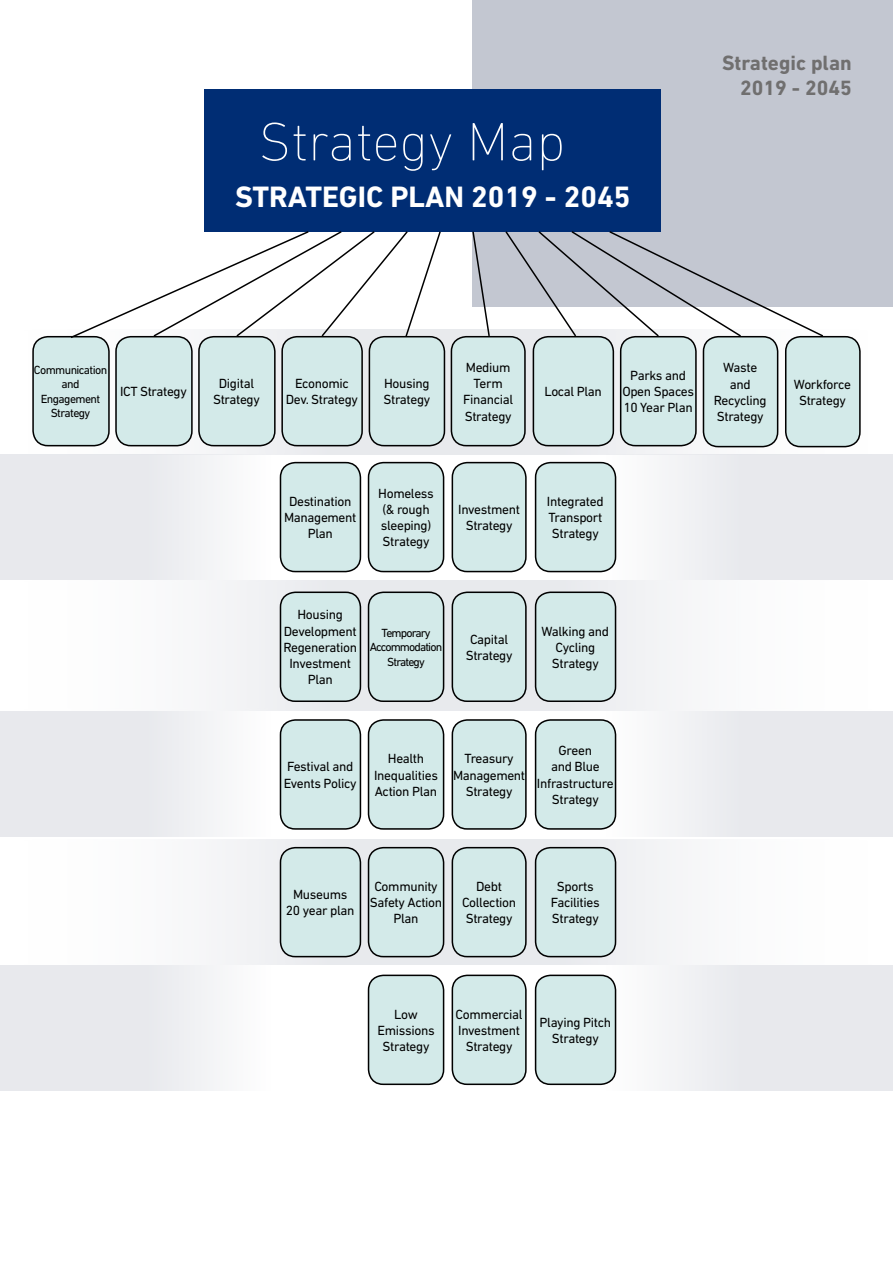
<style>
.page{position:relative;width:893px;height:1263px;background:#fff}
.page>*{position:absolute;margin:0;border:0;box-sizing:border-box;transform-origin:0 0}
.t1{font:200 54.9px "DIN Next LT Pro";color:#fff}
.t2{font:700 30px "DIN Next LT Pro";color:#fff}
.t3{font:700 21px/25.2px "DIN Next LT Pro";color:#706f6f;text-align:right}
.t4{font:13.5px/16.2px "DIN Next LT Pro";letter-spacing:-.025em;color:#000;text-align:center}
.t5{font:12px/14.4px "DIN Next LT Pro";letter-spacing:-.06em;color:#000;text-align:center}
</style>
<div class="page">
<svg style="left:0;top:329px;width:893px;height:126px"></svg>
<div style="left:0;top:580px;width:893px;height:131px;background:linear-gradient(to right,#f2f3f4,#f1f2f4)"></div>
<div style="left:216px;top:839px;width:462px;height:126px;background:#f0f1f3"></div>
<div style="left:0;top:455px;width:278px;height:125px;background:linear-gradient(to right,#e2e3e8,#f9f9fa)"></div>
<div style="left:0;top:711px;width:278px;height:125px;background:linear-gradient(to right,#e2e3e8,#f9f9fa)"></div>
<div style="left:0;top:965px;width:278px;height:126px;background:linear-gradient(to right,#e2e3e8,#f9f9fa)"></div>
<div style="left:589px;top:455px;width:304px;height:125px;background:linear-gradient(to right,#f6f7f7,#e4e5ea)"></div>
<div style="left:589px;top:711px;width:304px;height:125px;background:linear-gradient(to right,#f9f9fa,#e3e4e9)"></div>
<div style="left:589px;top:965px;width:304px;height:126px;background:linear-gradient(to right,#f8f8f9,#e3e4e9)"></div>
<div style="left:282px;top:337px;width:80px;height:109px;background:#d3eae9;border-radius:15px"></div>
<div style="left:281px;top:336px;width:82px;height:110px;border:2px solid #000;border-radius:15px"></div>
<div style="left:280px;top:463px;width:80px;height:108px;background:#d3eae9;border-radius:15px"></div>
<div style="left:280px;top:462px;width:81px;height:110px;border:2px solid #000;border-radius:15px"></div>
<div style="left:280px;top:592px;width:80px;height:109px;background:#d3eae9;border-radius:15px"></div>
<div style="left:280px;top:591px;width:81px;height:111px;border:2px solid #000;border-radius:15px"></div>
<div style="left:280px;top:720px;width:80px;height:109px;background:#d3eae9;border-radius:15px"></div>
<div style="left:280px;top:719px;width:81px;height:111px;border:2px solid #000;border-radius:15px"></div>
<div style="left:280px;top:848px;width:80px;height:109px;background:#d3eae9;border-radius:15px"></div>
<div style="left:280px;top:847px;width:81px;height:110px;border:2px solid #000;border-radius:15px"></div>
<div style="left:703px;top:337px;width:75px;height:110px;background:#d3eae9;border-radius:15px"></div>
<div style="left:703px;top:336px;width:75px;height:111px;border:2px solid #000;border-radius:15px"></div>
<div style="left:786px;top:337px;width:74px;height:110px;background:#d3eae9;border-radius:15px"></div>
<div style="left:785px;top:336px;width:76px;height:111px;border:2px solid #000;border-radius:15px"></div>
<div style="left:199px;top:337px;width:76px;height:109px;background:#d3eae9;border-radius:15px"></div>
<div style="left:198px;top:336px;width:78px;height:110px;border:2px solid #000;border-radius:15px"></div>
<div style="left:533px;top:337px;width:80px;height:109px;background:#d3eae9;border-radius:15px"></div>
<div style="left:533px;top:336px;width:81px;height:110px;border:2px solid #000;border-radius:15px"></div>
<div style="left:536px;top:463px;width:79px;height:108px;background:#d3eae9;border-radius:15px"></div>
<div style="left:535px;top:462px;width:81px;height:110px;border:2px solid #000;border-radius:15px"></div>
<div style="left:536px;top:592px;width:79px;height:109px;background:#d3eae9;border-radius:15px"></div>
<div style="left:535px;top:591px;width:81px;height:111px;border:2px solid #000;border-radius:15px"></div>
<div style="left:536px;top:720px;width:79px;height:109px;background:#d3eae9;border-radius:15px"></div>
<div style="left:535px;top:719px;width:81px;height:111px;border:2px solid #000;border-radius:15px"></div>
<div style="left:536px;top:848px;width:79px;height:109px;background:#d3eae9;border-radius:15px"></div>
<div style="left:535px;top:847px;width:81px;height:110px;border:2px solid #000;border-radius:15px"></div>
<div style="left:536px;top:975px;width:79px;height:109px;background:#d3eae9;border-radius:15px"></div>
<div style="left:535px;top:974px;width:81px;height:111px;border:2px solid #000;border-radius:15px"></div>
<div style="left:33px;top:337px;width:76px;height:109px;background:#d3eae9;border-radius:15px"></div>
<div style="left:32px;top:336px;width:78px;height:110px;border:2px solid #000;border-radius:15px"></div>
<div style="left:369px;top:337px;width:75px;height:109px;background:#d3eae9;border-radius:15px"></div>
<div style="left:369px;top:336px;width:76px;height:110px;border:2px solid #000;border-radius:15px"></div>
<div style="left:369px;top:463px;width:75px;height:108px;background:#d3eae9;border-radius:15px"></div>
<div style="left:368px;top:462px;width:76px;height:110px;border:2px solid #000;border-radius:15px"></div>
<div style="left:369px;top:592px;width:75px;height:109px;background:#d3eae9;border-radius:15px"></div>
<div style="left:368px;top:591px;width:76px;height:111px;border:2px solid #000;border-radius:15px"></div>
<div style="left:369px;top:720px;width:75px;height:109px;background:#d3eae9;border-radius:15px"></div>
<div style="left:368px;top:719px;width:76px;height:111px;border:2px solid #000;border-radius:15px"></div>
<div style="left:369px;top:848px;width:75px;height:109px;background:#d3eae9;border-radius:15px"></div>
<div style="left:368px;top:847px;width:76px;height:110px;border:2px solid #000;border-radius:15px"></div>
<div style="left:369px;top:975px;width:75px;height:109px;background:#d3eae9;border-radius:15px"></div>
<div style="left:368px;top:974px;width:76px;height:111px;border:2px solid #000;border-radius:15px"></div>
<div style="left:116px;top:337px;width:76px;height:109px;background:#d3eae9;border-radius:15px"></div>
<div style="left:115px;top:336px;width:78px;height:110px;border:2px solid #000;border-radius:15px"></div>
<div style="left:621px;top:337px;width:75px;height:109px;background:#d3eae9;border-radius:15px"></div>
<div style="left:620px;top:336px;width:77px;height:110px;border:2px solid #000;border-radius:15px"></div>
<div style="left:451px;top:337px;width:74px;height:109px;background:#d3eae9;border-radius:15px"></div>
<div style="left:451px;top:336px;width:75px;height:110px;border:2px solid #000;border-radius:15px"></div>
<div style="left:452px;top:463px;width:74px;height:108px;background:#d3eae9;border-radius:15px"></div>
<div style="left:452px;top:462px;width:75px;height:110px;border:2px solid #000;border-radius:15px"></div>
<div style="left:452px;top:592px;width:74px;height:109px;background:#d3eae9;border-radius:15px"></div>
<div style="left:452px;top:591px;width:75px;height:111px;border:2px solid #000;border-radius:15px"></div>
<div style="left:452px;top:720px;width:74px;height:109px;background:#d3eae9;border-radius:15px"></div>
<div style="left:452px;top:719px;width:75px;height:111px;border:2px solid #000;border-radius:15px"></div>
<div style="left:452px;top:848px;width:74px;height:109px;background:#d3eae9;border-radius:15px"></div>
<div style="left:452px;top:847px;width:75px;height:110px;border:2px solid #000;border-radius:15px"></div>
<div style="left:452px;top:975px;width:74px;height:109px;background:#d3eae9;border-radius:15px"></div>
<div style="left:452px;top:974px;width:75px;height:111px;border:2px solid #000;border-radius:15px"></div>
<div style="left:472px;top:0;width:421px;height:306px;background:#c3c7d1"></div>
<div style="left:204px;top:89px;width:457px;height:143px;background:#002d74"></div>
<svg style="left:69px;top:231px;width:373px;height:108px"></svg>
<svg style="left:471px;top:231px;width:20px;height:107px"></svg>
<svg style="left:504px;top:231px;width:321px;height:107px"></svg>
<h1 class="t1" style="left:258px;top:110px;width:308px">Strategy Map</h1>
<h2 class="t2" style="left:235px;top:179px;width:397px">STRATEGIC PLAN 2019 - 2045</h2>
<h3 class="t3" style="left:722px;top:50px;width:131px">Strategic plan<br>2019 - 2045</h3>
<p class="t5" style="left:34px;top:363px;width:75px">Communication and<br>Engagement<br>Strategy</p>
<p class="t4" style="left:120px;top:383px;width:68px">ICT Strategy</p>
<p class="t4" style="left:463px;top:359px;width:52px">Medium<br>Term<br>Financial<br>Strategy</p>
<p class="t4" style="left:213px;top:375px;width:48px">Digital<br>Strategy</p>
<p class="t4" style="left:544px;top:383px;width:59px">Local Plan</p>
<p class="t4" style="left:286px;top:375px;width:74px">Economic<br>Dev. Strategy</p>
<p class="t4" style="left:383px;top:375px;width:48px;text-align:left">Housing<br>Strategy</p>
<p class="t4" style="left:622px;top:367px;width:73px">Parks and<br>Open Spaces<br>10 Year Plan</p>
<p class="t4" style="left:714px;top:360px;width:55px">Waste and<br>Recycling<br>Strategy</p>
<p class="t4" style="left:284px;top:493px;width:74px">Destination<br>Management<br>Plan</p>
<p class="t4" style="left:378px;top:485px;width:57px;text-align:left">Homeless (&amp; rough sleeping)<br>Strategy</p>
<p class="t4" style="left:458px;top:501px;width:63px">Investment<br>Strategy</p>
<p class="t4" style="left:547px;top:493px;width:58px;text-align:justify">Integrated Transport Strategy</p>
<p class="t4" style="left:283px;top:607px;width:75px">Housing<br>Development<br>Regeneration<br>Investment<br>Plan</p>
<p class="t5" style="left:370px;top:625px;width:74px">Temporary<br>Accommodation<br>Strategy</p>
<p class="t4" style="left:466px;top:631px;width:48px">Capital<br>Strategy</p>
<p class="t4" style="left:541px;top:623px;width:69px">Walking and<br>Cycling<br>Strategy</p>
<p class="t4" style="left:284px;top:758px;width:74px;text-align:left">Festival and<br>Events Policy</p>
<p class="t4" style="left:374px;top:750px;width:65px">Health<br>Inequalities<br>Action Plan</p>
<p class="t4" style="left:453px;top:750px;width:74px">Treasury<br>Management<br>Strategy</p>
<p class="t4" style="left:537px;top:742px;width:78px">Green<br>and Blue<br>Infrastructure<br>Strategy</p>
<p class="t4" style="left:794px;top:376px;width:59px">Workforce<br>Strategy</p>
<p class="t4" style="left:286px;top:886px;width:70px">Museums<br>20 year plan</p>
<p class="t4" style="left:370px;top:878px;width:74px">Community<br>Safety Action<br>Plan</p>
<p class="t4" style="left:462px;top:878px;width:56px">Debt<br>Collection<br>Strategy</p>
<p class="t4" style="left:551px;top:878px;width:50px">Sports<br>Facilities<br>Strategy</p>
<p class="t4" style="left:377px;top:1006px;width:59px">Low<br>Emissions<br>Strategy</p>
<p class="t4" style="left:456px;top:1006px;width:69px">Commercial<br>Investment<br>Strategy</p>
<p class="t4" style="left:540px;top:1014px;width:73px">Playing Pitch<br>Strategy</p>
</div>
